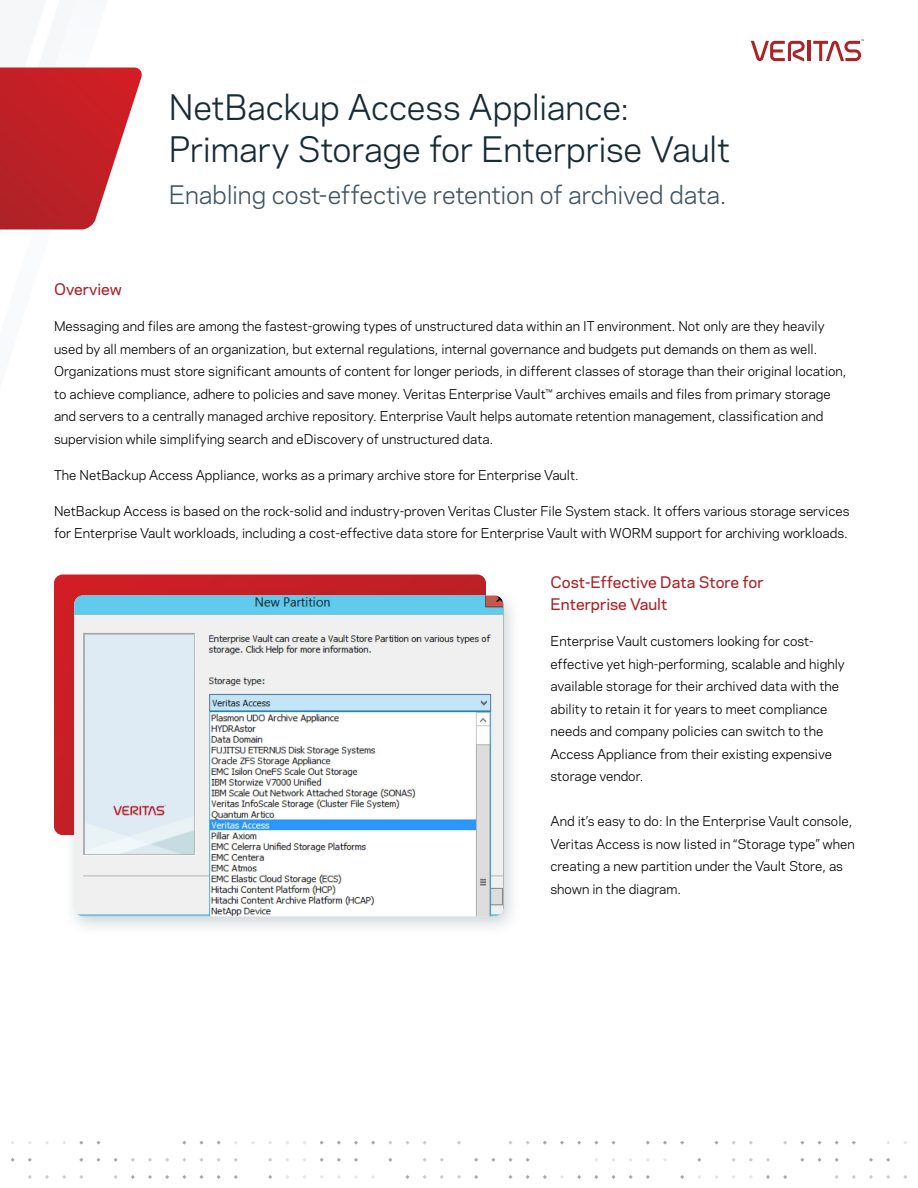
<style>
.page{position:relative;width:918px;height:1188px;background:#fff}
.page>*{position:absolute;margin:0;border:0;box-sizing:border-box;transform-origin:0 0}
.Headline{font:33px/42px "Polaris";letter-spacing:-.005em;color:#182c35}
.Subhead{font:24px "Polaris";letter-spacing:-.01em;color:#425563}
.Paragraph_Title{font:500 15px/22.5px "Polaris";color:#ab2328}
.Body_Copy{font:12.75px/22.5px "Polaris";color:#000}
</style>
<div class="page">
<hr style="left:808px;top:41px;width:3px;height:20px;background:#ab2328">
<svg style="left:751px;top:41px;width:54px;height:21px"></svg>
<svg style="left:813px;top:39px;width:51px;height:22px"></svg>
<svg style="left:0;top:67px;width:142px;height:163px"></svg>
<svg style="left:783px;top:1175px;width:4px;height:4px"></svg>
<svg style="left:766px;top:1158px;width:4px;height:4px"></svg>
<svg style="left:766px;top:1175px;width:4px;height:4px"></svg>
<svg style="left:749px;top:1158px;width:4px;height:4px"></svg>
<svg style="left:714px;top:1141px;width:5px;height:4px"></svg>
<svg style="left:697px;top:1158px;width:4px;height:4px"></svg>
<svg style="left:680px;top:1141px;width:4px;height:4px"></svg>
<svg style="left:680px;top:1175px;width:4px;height:4px"></svg>
<svg style="left:663px;top:1141px;width:4px;height:4px"></svg>
<svg style="left:646px;top:1141px;width:4px;height:4px"></svg>
<svg style="left:646px;top:1175px;width:4px;height:4px"></svg>
<svg style="left:629px;top:1175px;width:4px;height:4px"></svg>
<svg style="left:611px;top:1141px;width:5px;height:4px"></svg>
<svg style="left:611px;top:1175px;width:5px;height:4px"></svg>
<svg style="left:594px;top:1175px;width:4px;height:4px"></svg>
<svg style="left:577px;top:1141px;width:4px;height:4px"></svg>
<svg style="left:577px;top:1175px;width:4px;height:4px"></svg>
<svg style="left:560px;top:1141px;width:4px;height:4px"></svg>
<svg style="left:560px;top:1175px;width:4px;height:4px"></svg>
<svg style="left:543px;top:1141px;width:4px;height:4px"></svg>
<svg style="left:543px;top:1175px;width:4px;height:4px"></svg>
<svg style="left:526px;top:1158px;width:4px;height:4px"></svg>
<svg style="left:526px;top:1175px;width:4px;height:4px"></svg>
<svg style="left:508px;top:1141px;width:5px;height:4px"></svg>
<svg style="left:508px;top:1158px;width:5px;height:4px"></svg>
<svg style="left:508px;top:1175px;width:5px;height:4px"></svg>
<svg style="left:491px;top:1158px;width:4px;height:4px"></svg>
<svg style="left:474px;top:1158px;width:4px;height:4px"></svg>
<svg style="left:474px;top:1175px;width:4px;height:4px"></svg>
<svg style="left:457px;top:1141px;width:4px;height:4px"></svg>
<svg style="left:457px;top:1175px;width:4px;height:4px"></svg>
<svg style="left:440px;top:1158px;width:4px;height:4px"></svg>
<svg style="left:440px;top:1175px;width:4px;height:4px"></svg>
<svg style="left:423px;top:1175px;width:4px;height:4px"></svg>
<svg style="left:405px;top:1141px;width:5px;height:4px"></svg>
<svg style="left:405px;top:1175px;width:5px;height:4px"></svg>
<svg style="left:388px;top:1158px;width:4px;height:4px"></svg>
<svg style="left:371px;top:1141px;width:4px;height:4px"></svg>
<svg style="left:354px;top:1141px;width:4px;height:4px"></svg>
<svg style="left:354px;top:1158px;width:4px;height:4px"></svg>
<svg style="left:354px;top:1175px;width:4px;height:4px"></svg>
<svg style="left:337px;top:1141px;width:4px;height:4px"></svg>
<svg style="left:337px;top:1158px;width:4px;height:4px"></svg>
<svg style="left:320px;top:1158px;width:4px;height:4px"></svg>
<svg style="left:268px;top:1158px;width:4px;height:4px"></svg>
<svg style="left:268px;top:1175px;width:4px;height:4px"></svg>
<svg style="left:234px;top:1158px;width:4px;height:4px"></svg>
<svg style="left:234px;top:1175px;width:4px;height:4px"></svg>
<svg style="left:217px;top:1175px;width:4px;height:4px"></svg>
<svg style="left:199px;top:1141px;width:5px;height:4px"></svg>
<svg style="left:199px;top:1158px;width:5px;height:4px"></svg>
<svg style="left:199px;top:1175px;width:5px;height:4px"></svg>
<svg style="left:182px;top:1175px;width:4px;height:4px"></svg>
<svg style="left:165px;top:1158px;width:4px;height:4px"></svg>
<svg style="left:165px;top:1175px;width:4px;height:4px"></svg>
<svg style="left:148px;top:1158px;width:4px;height:4px"></svg>
<svg style="left:148px;top:1175px;width:4px;height:4px"></svg>
<svg style="left:131px;top:1158px;width:4px;height:4px"></svg>
<svg style="left:131px;top:1175px;width:4px;height:4px"></svg>
<svg style="left:114px;top:1158px;width:4px;height:4px"></svg>
<svg style="left:114px;top:1175px;width:4px;height:4px"></svg>
<svg style="left:96px;top:1141px;width:5px;height:4px"></svg>
<svg style="left:96px;top:1158px;width:5px;height:4px"></svg>
<svg style="left:79px;top:1158px;width:4px;height:4px"></svg>
<svg style="left:79px;top:1175px;width:4px;height:4px"></svg>
<svg style="left:62px;top:1175px;width:4px;height:4px"></svg>
<svg style="left:45px;top:1175px;width:4px;height:4px"></svg>
<svg style="left:28px;top:1158px;width:4px;height:4px"></svg>
<svg style="left:28px;top:1175px;width:4px;height:4px"></svg>
<svg style="left:11px;top:1158px;width:4px;height:4px"></svg>
<svg style="left:903px;top:1175px;width:4px;height:4px"></svg>
<svg style="left:886px;top:1158px;width:4px;height:4px"></svg>
<svg style="left:886px;top:1175px;width:4px;height:4px"></svg>
<svg style="left:869px;top:1158px;width:4px;height:4px"></svg>
<svg style="left:869px;top:1175px;width:4px;height:4px"></svg>
<svg style="left:852px;top:1141px;width:4px;height:4px"></svg>
<svg style="left:852px;top:1175px;width:4px;height:4px"></svg>
<svg style="left:835px;top:1158px;width:4px;height:4px"></svg>
<svg style="left:835px;top:1175px;width:4px;height:4px"></svg>
<svg style="left:817px;top:1141px;width:5px;height:4px"></svg>
<svg style="left:817px;top:1158px;width:5px;height:4px"></svg>
<svg style="left:800px;top:1158px;width:4px;height:4px"></svg>
<svg style="left:54px;top:574px;width:432px;height:261px;background:#ca262c"></svg>
<div style="left:63px;top:586px;width:458px;height:351px;background:#425563;opacity:.25"></div>
<img style="left:74px;top:596px;width:429px;height:320px">
<p class="Headline" style="left:169px;top:84px;width:563px">NetBackup Access Appliance:<br>Primary Storage for Enterprise Vault</p>
<p class="Subhead" style="left:169px;top:177px;width:559px">Enabling cost-effective retention of archived data.</p>
<p class="Paragraph_Title" style="left:54px;top:278px;width:69px">Overview</p>
<p class="Body_Copy" style="left:54px;top:315px;width:794px">Messaging and files are among the fastest-growing types of unstructured data within an IT environment. Not only are they heavily used by all members of an organization, but external regulations, internal governance and budgets put demands on them as well.<br>Organizations must store significant amounts of content for longer periods, in different classes of storage than their original location, to achieve compliance, adhere to policies and save money. Veritas Enterprise Vault™ archives emails and files from primary storage and servers to a centrally managed archive repository. Enterprise Vault helps automate retention management, classification and supervision while simplifying search and eDiscovery of unstructured data.</p>
<p class="Body_Copy" style="left:54px;top:463px;width:526px">The NetBackup Access Appliance, works as a primary archive store for Enterprise Vault.</p>
<p class="Body_Copy" style="left:54px;top:499px;width:797px">NetBackup Access is based on the rock-solid and industry-proven Veritas Cluster File System stack. It offers various storage services for Enterprise Vault workloads, including a cost-effective data store for Enterprise Vault with WORM support for archiving workloads.</p>
<p class="Paragraph_Title" style="left:551px;top:570px;width:215px">Cost-Effective Data Store for<br>Enterprise Vault</p>
<p class="Body_Copy" style="left:551px;top:630px;width:296px">Enterprise Vault customers looking for cost&shy;effective yet high-performing, scalable and highly available storage for their archived data with the ability to retain it for years to meet compliance needs and company policies can switch to the Access Appliance from their existing expensive storage vendor.</p>
<p class="Body_Copy" style="left:551px;top:810px;width:306px">And it’s easy to do: In the Enterprise Vault console, Veritas Access is now listed in “Storage type” when creating a new partition under the Vault Store, as shown in the diagram.</p>
</div>
